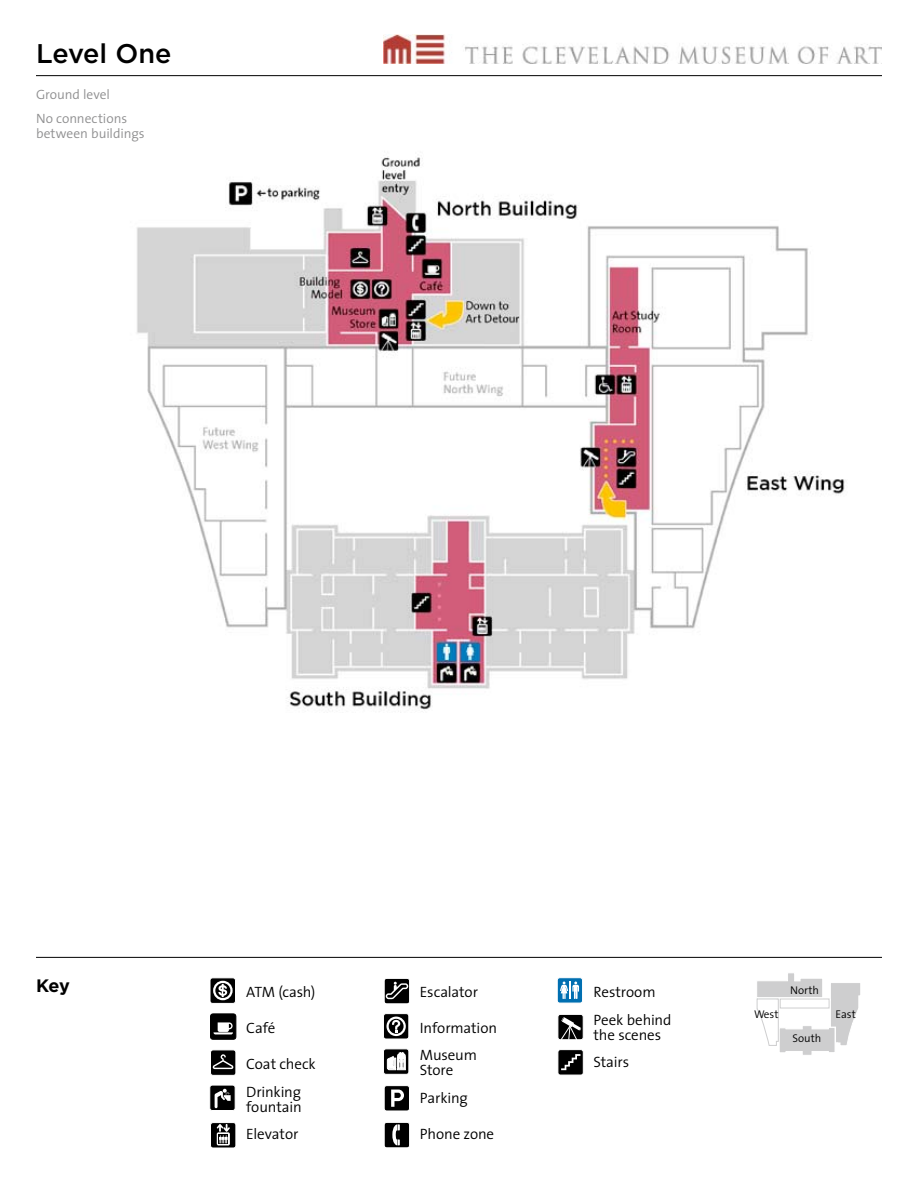
<style>
.page{position:relative;width:918px;height:1188px;background:#fff}
.page>*{position:absolute;margin:0;border:0;box-sizing:border-box;transform-origin:0 0}
.t1{font:500 27px "Gotham";color:#000}
.t2{font:700 18px "Gotham";color:#000}
.t3{font:300 15px/28.5px "The Sans";letter-spacing:-.005em;color:#000}
.t4{font:300 13.5px/24px "The Sans";color:#8f8f90}
.t5{font:300 11.25px "The Sans";color:#000}
</style>
<div class="page">
<img style="left:137px;top:157px;width:708px;height:556px">
<hr style="left:36px;top:75px;width:846px;height:1px;background:#000">
<hr style="left:36px;top:957px;width:846px;height:1px;background:#000">
<svg style="left:756px;top:973px;width:104px;height:82px"></svg>
<svg style="left:210px;top:1050px;width:26px;height:26px"></svg>
<svg style="left:210px;top:1014px;width:26px;height:25px"></svg>
<svg style="left:210px;top:978px;width:26px;height:26px"></svg>
<svg style="left:210px;top:1122px;width:26px;height:26px"></svg>
<svg style="left:210px;top:1085px;width:25px;height:26px"></svg>
<svg style="left:557px;top:978px;width:25px;height:25px"></svg>
<svg style="left:558px;top:1049px;width:25px;height:26px"></svg>
<svg style="left:558px;top:1014px;width:25px;height:26px"></svg>
<svg style="left:384px;top:978px;width:26px;height:26px"></svg>
<svg style="left:384px;top:1122px;width:26px;height:26px"></svg>
<svg style="left:383px;top:1014px;width:26px;height:25px"></svg>
<svg style="left:384px;top:1085px;width:26px;height:26px"></svg>
<svg style="left:383px;top:1049px;width:26px;height:25px"></svg>
<img style="left:383px;top:34px;width:499px;height:29px">
<h1 class="t1" style="left:36px;top:38px;width:137px">Level One</h1>
<p class="t4" style="left:36px;top:82px;width:93px">Ground level<br>No connections</p>
<p class="t4" style="left:36px;top:121px;width:110px">between buildings</p>
<p class="t2" style="left:36px;top:975px;width:35px">Key</p>
<p class="t3" style="left:246px;top:977px;width:71px">ATM (cash)</p>
<p class="t3" style="left:246px;top:1013px;width:31px">Café</p>
<p class="t3" style="left:246px;top:1049px;width:71px">Coat check<br>Drinking</p>
<p class="t3" style="left:246px;top:1093px;width:57px;line-height:27px">fountain<br>Elevator</p>
<p class="t3" style="left:420px;top:977px;width:60px">Escalator</p>
<p class="t3" style="left:420px;top:1014px;width:79px;line-height:27px">Information<br>Museum</p>
<p class="t3" style="left:420px;top:1055px;width:49px">Store<br>Parking</p>
<p class="t3" style="left:420px;top:1119px;width:76px">Phone zone</p>
<p class="t3" style="left:594px;top:977px;width:79px">Restroom<br>Peek behind</p>
<p class="t3" style="left:594px;top:1021px;width:69px;line-height:27px">the scenes<br>Stairs</p>
<p class="t5" style="left:790px;top:981px;width:30px">North</p>
<p class="t5" style="left:754px;top:1005px;width:26px">West</p>
<p class="t5" style="left:835px;top:1005px;width:22px">East</p>
<p class="t5" style="left:792px;top:1029px;width:30px">South</p>
</div>
